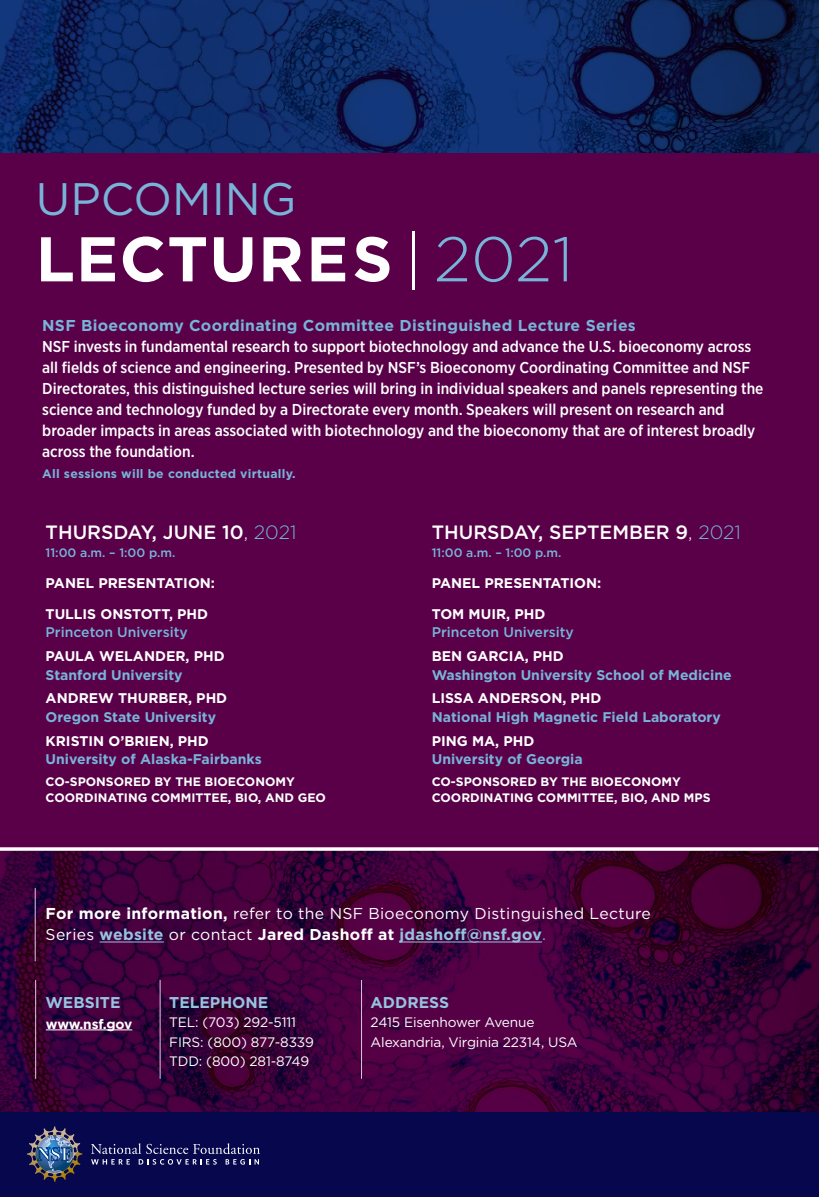
<style>
.page{position:relative;width:819px;height:1197px;background:#fff}
.page>*{position:absolute;margin:0;border:0;box-sizing:border-box;transform-origin:0 0}
.t1{font:700 63px "Gotham";letter-spacing:.02em;color:#fff}
.t2{font:45.5px "Gotham";color:#78b4d8}
.t3{font:500 19.25px "Gotham";color:#fff}
.Abstract_Main_Paragr{font:500 15.75px/21px "Gotham Narrow";color:#fff}
.t4{font:15.75px/21px "Gotham";letter-spacing:.02em;color:#fff}
.t5{font:700 15.75px "Gotham";letter-spacing:.02em;color:#78b4d8}
.t6{font:700 15.58px "Gotham";color:#97c3e0}
.t7{font:700 14px "Gotham";color:#78b4d8}
.Back_Page_Name{font:700 14px "Gotham";color:#fff}
.List{font:500 14px "Gotham";color:#78b4d8}
.t8{font:13.65px/19.6px "Gotham";letter-spacing:-.01em;color:#fff}
.t9{font:700 13.65px "Gotham";letter-spacing:-.015em;color:#fff}
.Paragraph_Style_2{font:700 12.25px/15.8px "Gotham";color:#fff}
.t10{font:700 12.25px "Gotham";letter-spacing:.02em;color:#78b4d8}
.t11{font:500 12.25px "Gotham";color:#78b4d8}
.s1{font-weight:300}
.s2{font-weight:300;color:#78b4d8}
.s3{font-weight:700}
.s4{font-weight:700;color:#97c3e0}
.s5{color:#78b4d8}
</style>
<div class="page">
<div style="left:0;top:152px;width:819px;height:702px;background:#590048"></div>
<img style="left:0;top:851px;width:819px;height:262px">
<hr style="left:160px;top:980px;width:1px;height:99px;background:#dac7de">
<hr style="left:35px;top:980px;width:1px;height:99px;background:#dac7de">
<hr style="left:361px;top:980px;width:1px;height:99px;background:#dac7de">
<hr style="left:35px;top:888px;width:1px;height:73px;background:#dac7de">
<img style="left:0;top:0;width:819px;height:152px">
<div style="left:0;top:1113px;width:819px;height:84px;background:#07074e"></div>
<hr style="left:100px;top:942px;width:64px;height:1px;background:#97c3e0">
<hr style="left:400px;top:942px;width:142px;height:1px;background:#97c3e0">
<hr style="left:46px;top:1030px;width:86px;height:1px;background:#fff">
<svg style="left:27px;top:1127px;width:55px;height:55px"></svg>
<svg style="left:36px;top:1135px;width:38px;height:38px"></svg>
<svg style="left:91px;top:1143px;width:169px;height:22px"></svg>
<svg style="left:0;top:847px;width:819px;height:4px;background:#e8dfe7"></svg>
<p class="t2" style="left:36px;top:170px;width:262px">UPCOMING</p>
<p class="t1" style="left:36px;top:217px;width:539px">LECTURES <span class="s1">|</span> <span class="s2">2021</span></p>
<p class="t5" style="left:42px;top:315px;width:595px">NSF Bioeconomy Coordinating Committee Distinguished Lecture Series</p>
<p class="Abstract_Main_Paragr" style="left:42px;top:336px;width:723px">NSF invests in fundamental research to support biotechnology and advance the U.S. bioeconomy across all fields of science and engineering. Presented by NSF’s Bioeconomy Coordinating Committee and NSF Directorates, this distinguished lecture series will bring in individual speakers and panels representing the science and technology funded by a Directorate every month. Speakers will present on research and broader impacts in areas associated with biotechnology and the bioeconomy that are of interest broadly across the foundation.</p>
<p class="t10" style="left:42px;top:465px;width:255px">All sessions will be conducted virtually.</p>
<p class="t3" style="left:46px;top:519px;width:252px">THURSDAY, JUNE 10<span class="s1">,</span> <span class="s2">2021</span></p>
<p class="t11" style="left:46px;top:545px;width:131px">11:00 a.m. – 1:00 p.m.</p>
<p class="Back_Page_Name" style="left:46px;top:574px;width:171px">PANEL PRESENTATION:</p>
<p class="Back_Page_Name" style="left:46px;top:604px;width:164px">TULLIS ONSTOTT, PHD</p>
<p class="List" style="left:46px;top:623px;width:144px">Princeton University</p>
<p class="Back_Page_Name" style="left:46px;top:647px;width:181px">PAULA WELANDER, PHD</p>
<p class="t7" style="left:46px;top:665px;width:138px">Stanford University</p>
<p class="Back_Page_Name" style="left:46px;top:689px;width:183px">ANDREW THURBER, PHD</p>
<p class="t7" style="left:46px;top:708px;width:172px">Oregon State University</p>
<p class="Back_Page_Name" style="left:46px;top:731px;width:165px">KRISTIN O’BRIEN, PHD</p>
<p class="t7" style="left:46px;top:750px;width:218px">University of Alaska-Fairbanks</p>
<p class="Paragraph_Style_2" style="left:46px;top:774px;width:282px">CO-SPONSORED BY THE BIOECONOMY<br>COORDINATING COMMITTEE, BIO, AND GEO</p>
<p class="t3" style="left:432px;top:519px;width:311px">THURSDAY, SEPTEMBER 9<span class="s1">,</span> <span class="s2">2021</span></p>
<p class="t11" style="left:432px;top:545px;width:131px">11:00 a.m. – 1:00 p.m.</p>
<p class="Back_Page_Name" style="left:432px;top:574px;width:171px">PANEL PRESENTATION:</p>
<p class="Back_Page_Name" style="left:432px;top:604px;width:115px">TOM MUIR, PHD</p>
<p class="List" style="left:432px;top:623px;width:144px">Princeton University</p>
<p class="Back_Page_Name" style="left:432px;top:647px;width:134px">BEN GARCIA, PHD</p>
<p class="t7" style="left:432px;top:665px;width:302px">Washington University School of Medicine</p>
<p class="Back_Page_Name" style="left:432px;top:689px;width:171px">LISSA ANDERSON, PHD</p>
<p class="t7" style="left:432px;top:708px;width:291px">National High Magnetic Field Laboratory</p>
<p class="Back_Page_Name" style="left:432px;top:731px;width:104px">PING MA, PHD</p>
<p class="t7" style="left:432px;top:750px;width:152px">University of Georgia</p>
<p class="Paragraph_Style_2" style="left:432px;top:774px;width:280px">CO-SPONSORED BY THE BIOECONOMY<br>COORDINATING COMMITTEE, BIO, AND MPS</p>
<p class="t4" style="left:46px;top:903px;width:607px"><span class="s3">For more information,</span> refer to the NSF Bioeconomy Distinguished Lecture<br>Series <span class="s4">website</span> or contact <span class="s3">Jared Dashoff at</span> <span class="s4">jdashoff@nsf.gov</span><span class="s5">.</span></p>
<p class="t6" style="left:45px;top:992px;width:77px">WEBSITE</p>
<p class="t9" style="left:46px;top:1015px;width:88px">www.nsf.gov</p>
<p class="t6" style="left:169px;top:992px;width:101px">TELEPHONE</p>
<p class="t8" style="left:169px;top:1012px;width:146px">TEL: (703) 292-5111<br>FIRS: (800) 877-8339<br>TDD: (800) 281-8749</p>
<p class="t6" style="left:371px;top:992px;width:80px">ADDRESS</p>
<p class="t8" style="left:371px;top:1012px;width:208px">2415 Eisenhower Avenue<br>Alexandria, Virginia 22314, USA</p>
</div>
